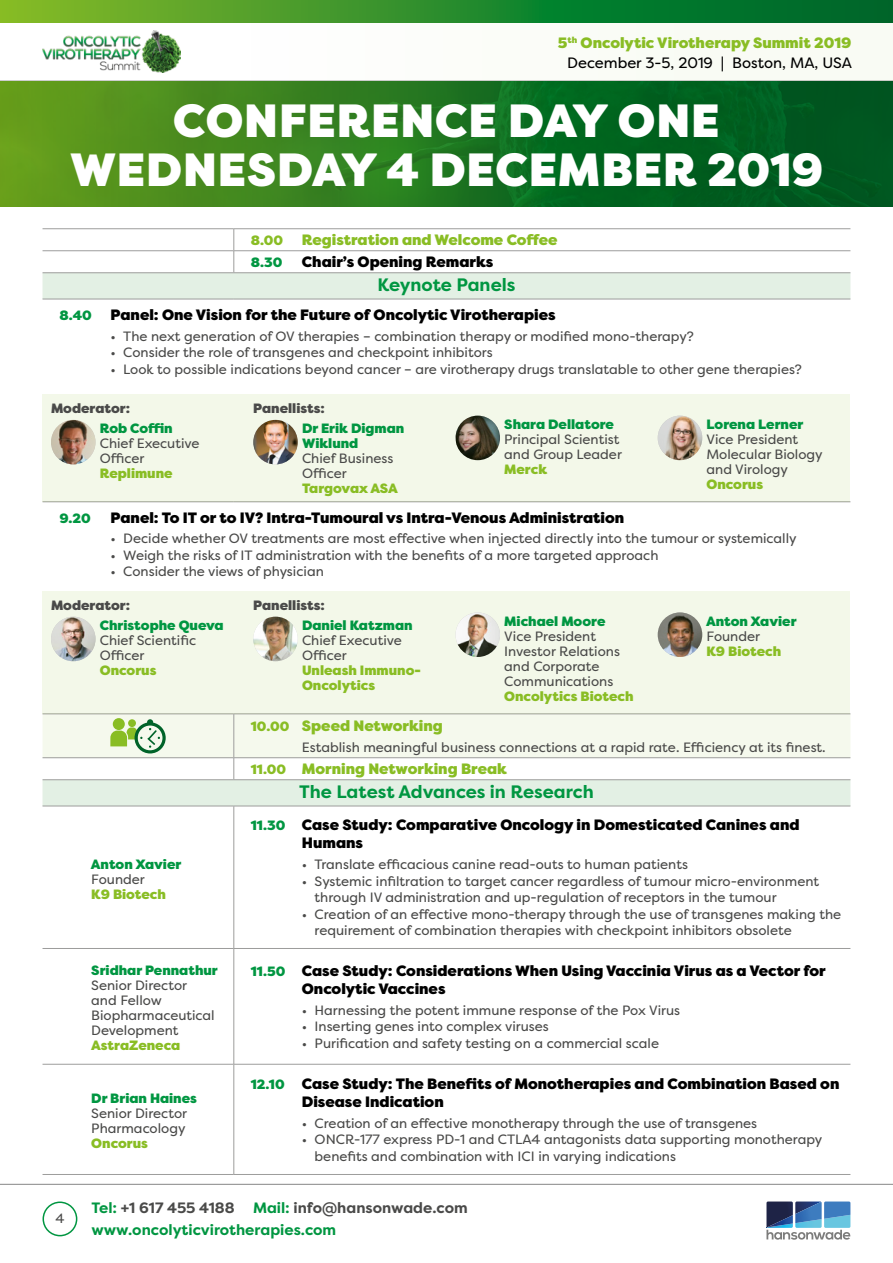
<style>
.page{position:relative;width:893px;height:1263px;background:#fff}
.page>*{position:absolute;margin:0;border:0;box-sizing:border-box;transform-origin:0 0}
.t1{font:900 46.5px/49.5px "Filson Pro";letter-spacing:.02em;color:#fff;text-align:center}
.t2{font:700 18px "Filson Pro";color:#009641}
.t3{font:900 15px/18px "Filson Pro";color:#000}
.t4{font:900 15px/19.5px "Filson Pro";color:#89bd24;text-align:right}
.t5{font:700 15px/22.2px "Filson Pro";color:#009641}
.t6{font:13.5px/15px "Filson Pro";color:#4a4a49}
.t7{font:900 13.5px/15px "Filson Pro";color:#009641}
.t8{font:900 13.5px/15px "Filson Pro";color:#89bd24}
.t9{font:900 13.5px "Filson Pro";color:#4a4a49}
.t10{font:900 13.5px "Filson Pro";letter-spacing:-.02em;color:#89bd24}
.s1{font-weight:400;color:#000}
.s2{font-size:13.5px}
.s3{font-size:13.5px;color:#009641}
.s4{color:#4a4a49}
</style>
<div class="page">
<div style="left:0;top:3px;width:893px;height:78px;background:#fbfdf8"></div>
<svg style="left:0;top:0;width:893px;height:22px;background:#2f8d2b"></svg>
<hr style="left:0;top:1184px;width:893px;height:1px;background:#878787">
<div style="left:43px;top:1201px;width:34px;height:35px;border:2px solid #009641;border-radius:50%"></div>
<img style="left:43px;top:30px;width:137px;height:43px">
<img style="left:766px;top:1201px;width:27px;height:14px">
<img style="left:796px;top:1201px;width:25px;height:1px">
<svg style="left:766px;top:1215px;width:84px;height:25px"></svg>
<img style="left:767px;top:1215px;width:26px;height:12px">
<img style="left:795px;top:1202px;width:27px;height:21px">
<img style="left:824px;top:1201px;width:26px;height:18px">
<img style="left:0;top:81px;width:893px;height:126px">
<svg style="left:43px;top:273px;width:807px;height:533px"></svg>
<hr style="left:43px;top:228px;width:191px;height:1px;background:#9d9d9c">
<hr style="left:234px;top:228px;width:616px;height:1px;background:#9d9d9c">
<hr style="left:43px;top:250px;width:191px;height:1px;background:#9d9d9c">
<hr style="left:234px;top:250px;width:616px;height:1px;background:#9d9d9c">
<svg style="left:234px;top:229px;width:1px;height:43px"></svg>
<hr style="left:43px;top:272px;width:191px;height:1px;background:#9d9d9c">
<hr style="left:234px;top:272px;width:616px;height:1px;background:#9d9d9c">
<hr style="left:43px;top:299px;width:191px;height:1px;background:#9d9d9c">
<hr style="left:234px;top:299px;width:616px;height:1px;background:#9d9d9c">
<hr style="left:43px;top:779px;width:191px;height:1px;background:#9d9d9c">
<hr style="left:234px;top:779px;width:616px;height:1px;background:#9d9d9c">
<hr style="left:43px;top:806px;width:191px;height:1px;background:#9d9d9c">
<hr style="left:234px;top:806px;width:616px;height:1px;background:#9d9d9c">
<hr style="left:234px;top:806px;width:1px;height:142px;background:#9d9d9c">
<hr style="left:43px;top:948px;width:191px;height:1px;background:#9d9d9c">
<hr style="left:234px;top:948px;width:616px;height:1px;background:#9d9d9c">
<hr style="left:234px;top:949px;width:1px;height:115px;background:#9d9d9c">
<hr style="left:43px;top:1064px;width:191px;height:1px;background:#9d9d9c">
<hr style="left:234px;top:1064px;width:616px;height:1px;background:#9d9d9c">
<hr style="left:234px;top:1064px;width:1px;height:110px;background:#9d9d9c">
<hr style="left:43px;top:1174px;width:191px;height:1px;background:#9d9d9c">
<hr style="left:234px;top:1174px;width:616px;height:1px;background:#9d9d9c">
<svg style="left:43px;top:714px;width:807px;height:65px"></svg>
<div style="left:43px;top:394px;width:807px;height:108px;background:#f3f8e9"></div>
<img style="left:51px;top:420px;width:45px;height:44px;border-radius:22px">
<img style="left:253px;top:420px;width:45px;height:44px;border-radius:22px">
<img style="left:455px;top:416px;width:45px;height:44px;border-radius:22px">
<img style="left:658px;top:416px;width:44px;height:44px;border-radius:22px">
<div style="left:43px;top:591px;width:807px;height:123px;background:#f3f8e9"></div>
<img style="left:51px;top:617px;width:45px;height:44px;border-radius:22px">
<img style="left:253px;top:617px;width:45px;height:44px;border-radius:22px">
<img style="left:455px;top:612px;width:45px;height:45px;border-radius:22px">
<img style="left:658px;top:612px;width:44px;height:45px;border-radius:22px">
<p class="t4" style="left:558px;top:34px;width:296px">5<sup>th</sup> Oncolytic Virotherapy Summit 2019<br><span class="s1">December 3-5, 2019 | Boston, MA, USA</span></p>
<h1 class="t1" style="left:70px;top:97px;width:755px">CONFERENCE DAY ONE<br>WEDNESDAY 4 DECEMBER 2019</h1>
<p class="t4" style="left:251px;top:231px;width:308px"><span class="s2">8.00</span> Registration and Welcome Coffee</p>
<p class="t7" style="left:251px;top:255px;width:33px">8.30</p>
<p class="t3" style="left:302px;top:253px;width:193px">Chair’s Opening Remarks</p>
<h2 class="t2" style="left:377px;top:273px;width:139px">Keynote Panels</h2>
<p class="t3" style="left:60px;top:306px;width:498px"><span class="s3">8.40</span> Panel: One Vision for the Future of Oncolytic Virotherapies</p>
<p class="t6" style="left:111px;top:328px;width:585px">• The next generation of OV therapies – combination therapy or modified mono-therapy?</p>
<p class="t6" style="left:111px;top:345px;width:384px">• Consider the role of transgenes and checkpoint inhibitors</p>
<p class="t6" style="left:111px;top:361px;width:693px">• Look to possible indications beyond cancer – are virotherapy drugs translatable to other gene therapies?</p>
<p class="t9" style="left:51px;top:400px;width:81px">Moderator:</p>
<p class="t7" style="left:100px;top:421px;width:74px">Rob Coffin</p>
<p class="t6" style="left:100px;top:436px;width:101px">Chief Executive<br>Officer</p>
<p class="t8" style="left:100px;top:466px;width:74px">Replimune</p>
<p class="t9" style="left:253px;top:400px;width:73px">Panellists:</p>
<p class="t7" style="left:302px;top:421px;width:104px">Dr Erik Digman<br>Wiklund</p>
<p class="t6" style="left:302px;top:451px;width:93px">Chief Business<br>Officer</p>
<p class="t10" style="left:302px;top:480px;width:97px">Targovax ASA</p>
<p class="t7" style="left:504px;top:417px;width:111px">Shara Dellatore</p>
<p class="t6" style="left:504px;top:431px;width:119px">Principal Scientist and Group Leader</p>
<p class="t8" style="left:504px;top:462px;width:44px">Merck</p>
<p class="t7" style="left:706px;top:417px;width:98px">Lorena Lerner</p>
<p class="t6" style="left:706px;top:431px;width:118px">Vice President<br>Molecular Biology and Virology</p>
<p class="t8" style="left:706px;top:477px;width:58px">Oncorus</p>
<p class="t7" style="left:60px;top:511px;width:33px">9.20</p>
<p class="t3" style="left:111px;top:509px;width:515px">Panel: To IT or to IV? Intra-Tumoural vs Intra-Venous Administration</p>
<p class="t6" style="left:111px;top:531px;width:688px">• Decide whether OV treatments are most effective when injected directly into the tumour or systemically</p>
<p class="t6" style="left:111px;top:547px;width:549px">• Weigh the risks of IT administration with the benefits of a more targeted approach</p>
<p class="t6" style="left:111px;top:564px;width:215px">• Consider the views of physician</p>
<p class="t9" style="left:51px;top:596px;width:81px">Moderator:</p>
<p class="t7" style="left:100px;top:618px;width:125px">Christophe Queva</p>
<p class="t6" style="left:100px;top:632px;width:98px">Chief Scientific<br>Officer</p>
<p class="t8" style="left:100px;top:663px;width:58px">Oncorus</p>
<p class="t7" style="left:91px;top:857px;width:92px">Anton Xavier</p>
<p class="t6" style="left:91px;top:871px;width:55px">Founder</p>
<p class="t8" style="left:91px;top:887px;width:76px">K9 Biotech</p>
<p class="t7" style="left:91px;top:963px;width:128px">Sridhar Pennathur</p>
<p class="t6" style="left:91px;top:978px;width:125px">Senior Director and Fellow<br>Biopharmaceutical<br>Development</p>
<p class="t8" style="left:91px;top:1038px;width:90px">AstraZeneca</p>
<p class="t7" style="left:91px;top:1091px;width:107px">Dr Brian Haines</p>
<p class="t6" style="left:91px;top:1106px;width:97px">Senior Director<br>Pharmacology</p>
<p class="t8" style="left:91px;top:1136px;width:58px">Oncorus</p>
<p class="t9" style="left:253px;top:596px;width:73px">Panellists:</p>
<p class="t7" style="left:302px;top:618px;width:112px">Daniel Katzman</p>
<p class="t6" style="left:302px;top:632px;width:101px">Chief Executive<br>Officer</p>
<p class="t8" style="left:302px;top:663px;width:120px">Unleash Immuno-<br>Oncolytics</p>
<p class="t7" style="left:504px;top:614px;width:103px">Michael Moore</p>
<p class="t6" style="left:504px;top:628px;width:117px">Vice President<br>Investor Relations and Corporate<br>Communications</p>
<p class="t8" style="left:504px;top:689px;width:131px">Oncolytics Biotech</p>
<p class="t7" style="left:706px;top:614px;width:92px">Anton Xavier</p>
<p class="t6" style="left:706px;top:628px;width:55px">Founder</p>
<p class="t8" style="left:706px;top:644px;width:76px">K9 Biotech</p>
<p class="t4" style="left:251px;top:716px;width:193px"><span class="s2">10.00</span> Speed Networking</p>
<p class="t6" style="left:302px;top:739px;width:525px">Establish meaningful business connections at a rapid rate. Efficiency at its finest.</p>
<p class="t4" style="left:251px;top:760px;width:258px"><span class="s2">11.00</span> Morning Networking Break</p>
<h2 class="t2" style="left:299px;top:780px;width:296px">The Latest Advances in Research</h2>
<p class="t3" style="left:302px;top:816px;width:499px;text-indent:-51px"><span class="s3">11.30</span> Case Study: Comparative Oncology in Domesticated Canines and<br>Humans</p>
<p class="t6" style="left:302px;top:857px;width:388px">• Translate efficacious canine read-outs to human patients</p>
<p class="t6" style="left:315px;top:872px;width:506px;line-height:16.5px;text-indent:-13px">• Systemic infiltration to target cancer regardless of tumour micro-environment through IV administration and up-regulation of receptors in the tumour</p>
<p class="t6" style="left:315px;top:905px;width:528px;line-height:16.5px;text-indent:-13px">• Creation of an effective mono-therapy through the use of transgenes making the requirement of combination therapies with checkpoint inhibitors obsolete</p>
<p class="t3" style="left:302px;top:962px;width:525px;text-indent:-51px"><span class="s3">11.50</span> Case Study: Considerations When Using Vaccinia Virus as a Vector for<br>Oncolytic Vaccines</p>
<p class="t6" style="left:302px;top:1002px;width:380px">• Harnessing the potent immune response of the Pox Virus</p>
<p class="t6" style="left:302px;top:1019px;width:249px">• Inserting genes into complex viruses</p>
<p class="t6" style="left:302px;top:1035px;width:359px">• Purification and safety testing on a commercial scale</p>
<p class="t3" style="left:302px;top:1075px;width:539px;text-indent:-51px"><span class="s3">12.10</span> Case Study: The Benefits of Monotherapies and Combination Based on<br>Disease Indication</p>
<p class="t6" style="left:302px;top:1115px;width:457px">• Creation of an effective monotherapy through the use of transgenes</p>
<p class="t6" style="left:315px;top:1131px;width:509px;line-height:16.5px;text-indent:-13px">• ONCR-177 express PD-1 and CTLA4 antagonists data supporting monotherapy benefits and combination with ICI in varying indications</p>
<p class="t6" style="left:55px;top:1211px;width:11px">4</p>
<p class="t5" style="left:91px;top:1197px;width:378px">Tel: <span class="s4">+1 617 455 4188</span> Mail: <span class="s4">info@hansonwade.com </span>www.oncolyticvirotherapies.com</p>
</div>
